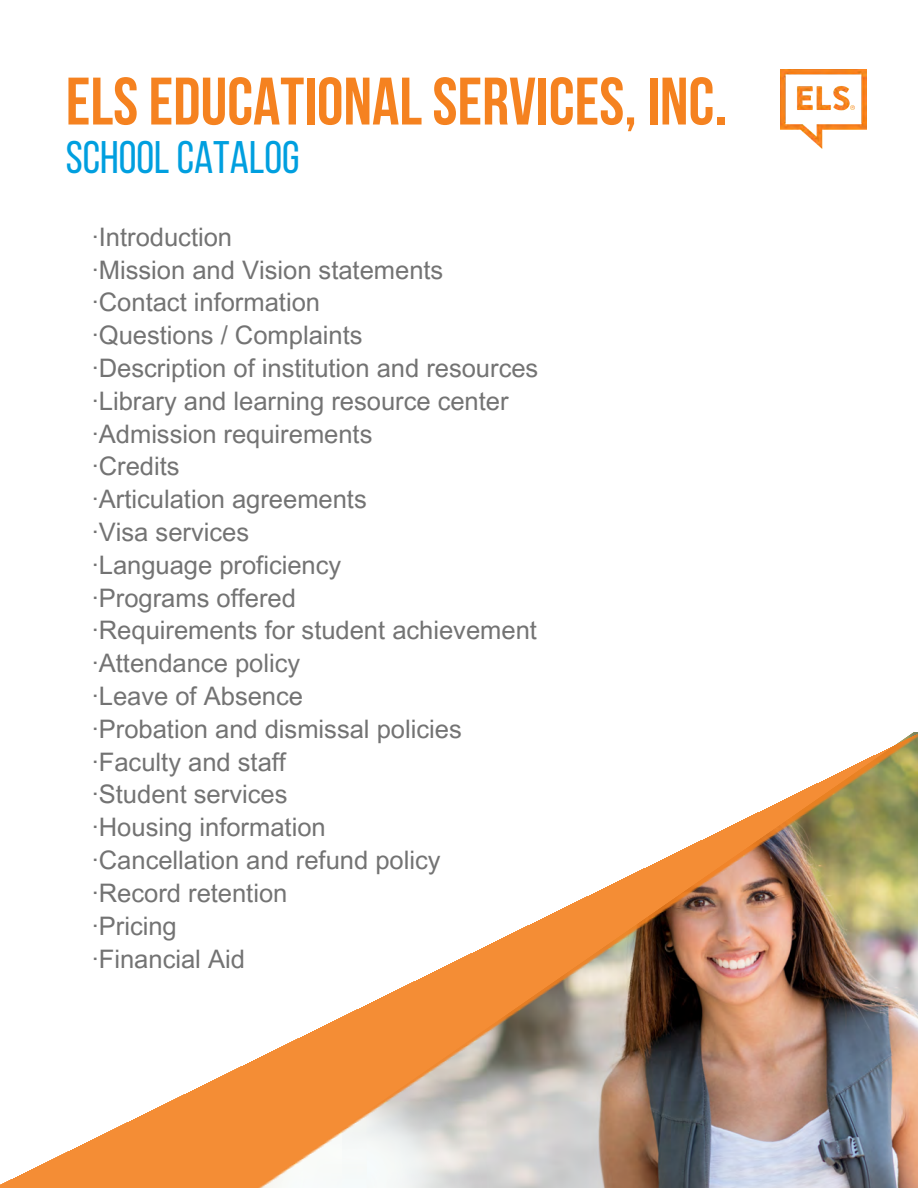
<style>
.page{position:relative;width:918px;height:1188px;background:#fff}
.page>*{position:absolute;margin:0;border:0;box-sizing:border-box;transform-origin:0 0}
.t1{font:700 67.05px "Bebas Neue";color:#f58220}
.t2{font:45.6px "Bebas Neue";color:#009fdf}
.t3{font:25.5px "Arial MT Pro";color:#737373}
</style>
<div class="page">
<img style="left:0;top:732px;width:918px;height:456px">
<img style="left:781px;top:69px;width:85px;height:80px">
<p class="t1" style="left:66px;top:74px;width:663px">ELS EDUCATIONAL SERVICES, INC.</p>
<p class="t2" style="left:66px;top:139px;width:235px">SCHOOL CATALOG</p>
<p class="t3" style="left:92px;top:227px;width:142px">·Introduction</p>
<p class="t3" style="left:92px;top:260px;width:353px">·Mission and Vision statements</p>
<p class="t3" style="left:92px;top:293px;width:230px">·Contact information</p>
<p class="t3" style="left:92px;top:326px;width:272px">·Questions / Complaints</p>
<p class="t3" style="left:92px;top:358px;width:448px">·Description of institution and resources</p>
<p class="t3" style="left:92px;top:391px;width:418px">·Library and learning resource center</p>
<p class="t3" style="left:92px;top:424px;width:282px">·Admission requirements</p>
<p class="t3" style="left:92px;top:457px;width:89px">·Credits</p>
<p class="t3" style="left:92px;top:490px;width:277px">·Articulation agreements</p>
<p class="t3" style="left:92px;top:523px;width:159px">·Visa services</p>
<p class="t3" style="left:92px;top:555px;width:251px">·Language proficiency</p>
<p class="t3" style="left:92px;top:588px;width:206px">·Programs offered</p>
<p class="t3" style="left:92px;top:621px;width:447px">·Requirements for student achievement</p>
<p class="t3" style="left:92px;top:654px;width:210px">·Attendance policy</p>
<p class="t3" style="left:92px;top:687px;width:213px">·Leave of Absence</p>
<p class="t3" style="left:92px;top:719px;width:371px">·Probation and dismissal policies</p>
<p class="t3" style="left:92px;top:752px;width:196px">·Faculty and staff</p>
<p class="t3" style="left:92px;top:785px;width:197px">·Student services</p>
<p class="t3" style="left:92px;top:818px;width:235px">·Housing information</p>
<p class="t3" style="left:92px;top:851px;width:350px">·Cancellation and refund policy</p>
<p class="t3" style="left:92px;top:883px;width:197px">·Record retention</p>
<p class="t3" style="left:92px;top:916px;width:87px">·Pricing</p>
<p class="t3" style="left:92px;top:949px;width:155px">·Financial Aid</p>
</div>
